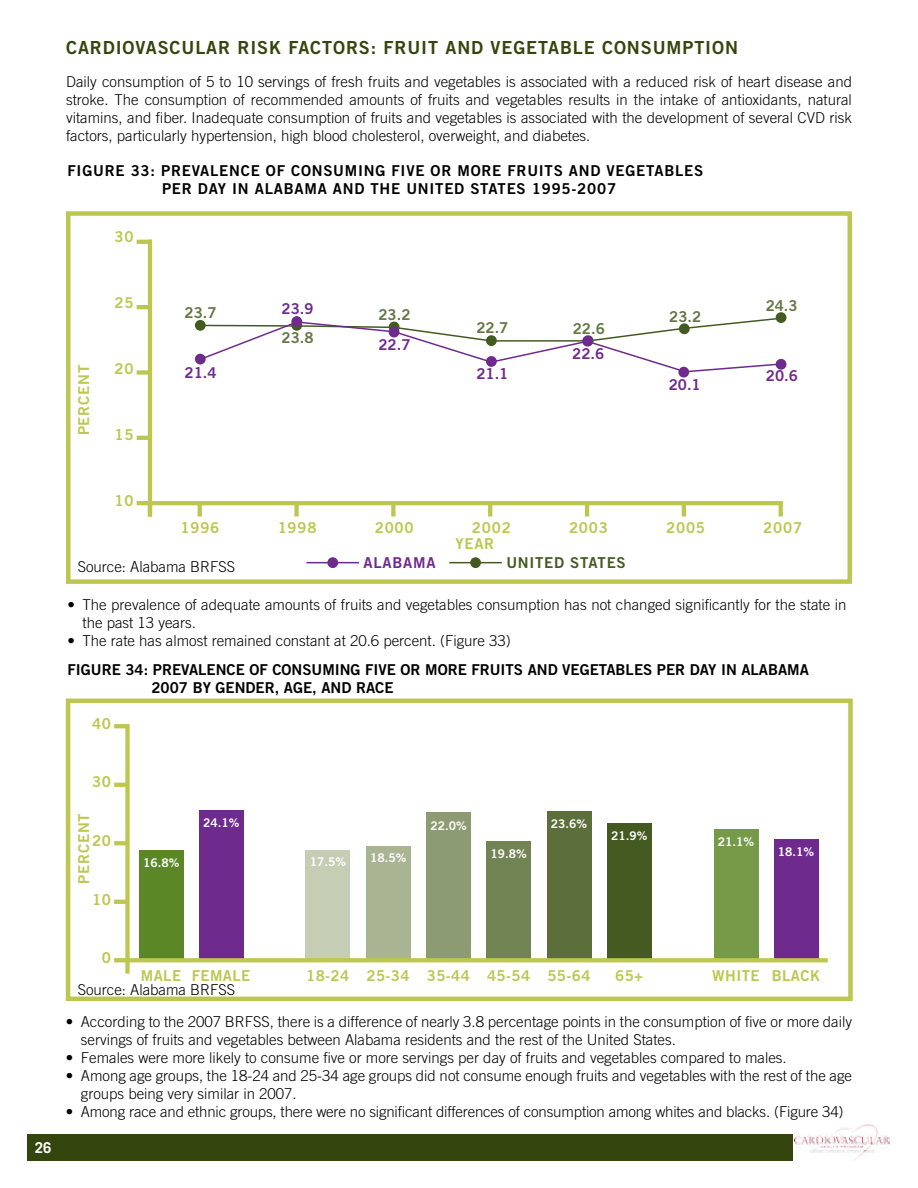
<style>
.page{position:relative;width:918px;height:1188px;background:#fff}
.page>*{position:absolute;margin:0;border:0;box-sizing:border-box;transform-origin:0 0}
.t1{font:18px "Trade Gothic Bold Two";letter-spacing:.05em;color:#34460d}
.t2{font:300 15px/18px "Trade Gothic";color:#000}
.t3{font:15px "Trade Gothic Bold Two";letter-spacing:.05em;color:#bdc750}
.t4{font:15px/18px "Trade Gothic Bold Two";letter-spacing:.05em;color:#000;text-align:center}
.t5{font:15px/18px "Trade Gothic Bold Two";color:#000}
.t6{font:15px "Trade Gothic Bold Two";color:#6e2a8d}
.t7{font:15px "Trade Gothic Bold Two";color:#647643}
.t8{font:15px "Trade Gothic Bold Two";letter-spacing:.05em;color:#455a21}
.t9{font:15px "Trade Gothic Bold Two";letter-spacing:.025em;color:#bdc750}
.t10{font:15px "Trade Gothic Bold Two";letter-spacing:.05em;color:#6e2a8d}
.t11{font:700 15px "Trade Gothic";color:#fff}
.t12{font:12px "Trade Gothic Bold Two";color:#fff}
</style>
<div class="page">
<div style="left:27px;top:1134px;width:766px;height:27px;background:#34460d"></div>
<img style="left:795px;top:1125px;width:95px;height:35px">
<div style="left:195px;top:320px;width:11px;height:11px;background:#455a21;border-radius:50%"></div>
<div style="left:776px;top:312px;width:10px;height:11px;background:#455a21;border-radius:50%"></div>
<div style="left:66px;top:211px;width:786px;height:373px;border:4px solid #bdc750"></div>
<div style="left:195px;top:354px;width:11px;height:10px;background:#6e2a8d;border-radius:50%"></div>
<div style="left:678px;top:367px;width:11px;height:11px;background:#6e2a8d;border-radius:50%"></div>
<div style="left:776px;top:359px;width:10px;height:11px;background:#6e2a8d;border-radius:50%"></div>
<svg style="left:199px;top:317px;width:584px;height:56px"></svg>
<div style="left:66px;top:699px;width:787px;height:302px;border:4px solid #bdc750"></div>
<svg style="left:114px;top:900px;width:11px;height:4px"></svg>
<svg style="left:114px;top:724px;width:11px;height:4px"></svg>
<svg style="left:114px;top:783px;width:11px;height:4px"></svg>
<svg style="left:114px;top:841px;width:11px;height:4px"></svg>
<div style="left:774px;top:839px;width:44px;height:122px;background:#6e2a8d"></div>
<div style="left:714px;top:829px;width:44px;height:131px;background:#779a48"></div>
<div style="left:125px;top:724px;width:5px;height:238px;background:#bdc750"></div>
<svg style="left:114px;top:958px;width:11px;height:4px"></svg>
<div style="left:125px;top:958px;width:5px;height:16px;background:#bdc750"></div>
<div style="left:139px;top:850px;width:44px;height:111px;background:#5c8727"></div>
<div style="left:199px;top:810px;width:44px;height:151px;background:#6e2a8d"></div>
<div style="left:306px;top:850px;width:44px;height:111px;background:#c5cdb5"></div>
<div style="left:366px;top:846px;width:44px;height:115px;background:#a8b492"></div>
<div style="left:426px;top:813px;width:44px;height:148px;background:#8c9b71"></div>
<div style="left:487px;top:841px;width:44px;height:120px;background:#738454"></div>
<div style="left:547px;top:811px;width:44px;height:150px;background:#5c6f3b"></div>
<div style="left:607px;top:823px;width:44px;height:138px;background:#455a21"></div>
<svg style="left:130px;top:958px;width:698px;height:4px;background:#bcc552"></svg>
<hr style="left:137px;top:240px;width:15px;height:4px;background:#bdc750">
<hr style="left:137px;top:305px;width:15px;height:4px;background:#bdc750">
<div style="left:137px;top:370px;width:15px;height:5px;background:#bdc750"></div>
<hr style="left:137px;top:436px;width:15px;height:4px;background:#bdc750">
<hr style="left:148px;top:240px;width:4px;height:265px;background:#bdc750">
<hr style="left:137px;top:501px;width:15px;height:4px;background:#bdc750">
<div style="left:327px;top:557px;width:11px;height:11px;background:#6e2a8d;border-radius:50%"></div>
<hr style="left:307px;top:562px;width:52px;height:1px;background:#6e2a8d">
<div style="left:470px;top:557px;width:11px;height:11px;background:#455a21;border-radius:50%"></div>
<hr style="left:449px;top:562px;width:53px;height:1px;background:#455a21">
<hr style="left:148px;top:501px;width:635px;height:4px;background:#bdc750">
<svg style="left:779px;top:505px;width:4px;height:12px"></svg>
<hr style="left:682px;top:503px;width:4px;height:14px;background:#bdc750">
<hr style="left:585px;top:503px;width:4px;height:14px;background:#bdc750">
<svg style="left:488px;top:505px;width:4px;height:12px"></svg>
<div style="left:391px;top:503px;width:5px;height:14px;background:#bdc750"></div>
<div style="left:294px;top:503px;width:5px;height:14px;background:#bdc750"></div>
<svg style="left:198px;top:505px;width:4px;height:12px"></svg>
<hr style="left:148px;top:501px;width:4px;height:16px;background:#bdc750">
<p class="t1" style="left:66px;top:36px;width:673px">CARDIOVASCULAR RISK FACTORS: FRUIT AND VEGETABLE CONSUMPTION</p>
<p class="t2" style="left:66px;top:73px;width:787px;text-align:justify">Daily consumption of 5 to 10 servings of fresh fruits and vegetables is associated with a reduced risk of heart disease and stroke. The consumption of recommended amounts of fruits and vegetables results in the intake of antioxidants, natural vitamins, and fiber. Inadequate consumption of fruits and vegetables is associated with the development of several CVD risk factors, particularly hypertension, high blood cholesterol, overweight, and diabetes.</p>
<p class="t4" style="left:68px;top:162px;width:637px">FIGURE 33: PREVALENCE OF CONSUMING FIVE OR MORE FRUITS AND VEGETABLES<br>PER DAY IN ALABAMA AND THE UNITED STATES 1995-2007</p>
<p class="t3" style="left:74px;top:435px;width:72px;rotate:-90deg">PERCENT</p>
<p class="t3" style="left:115px;top:228px;width:21px">30</p>
<p class="t3" style="left:115px;top:294px;width:21px">25</p>
<p class="t3" style="left:115px;top:360px;width:21px">20</p>
<p class="t3" style="left:115px;top:426px;width:21px">15</p>
<p class="t7" style="left:185px;top:304px;width:34px">23.7</p>
<p class="t6" style="left:185px;top:363px;width:34px">21.4</p>
<p class="t6" style="left:282px;top:299px;width:34px">23.9</p>
<p class="t7" style="left:282px;top:328px;width:34px">23.8</p>
<p class="t7" style="left:378px;top:306px;width:34px">23.2</p>
<p class="t6" style="left:378px;top:336px;width:34px">22.7</p>
<p class="t7" style="left:476px;top:319px;width:34px">22.7</p>
<p class="t7" style="left:573px;top:319px;width:34px">22.6</p>
<p class="t6" style="left:476px;top:364px;width:34px">21.1</p>
<p class="t6" style="left:572px;top:345px;width:34px">22.6</p>
<p class="t7" style="left:669px;top:307px;width:34px">23.2</p>
<p class="t6" style="left:669px;top:375px;width:34px">20.1</p>
<p class="t7" style="left:766px;top:297px;width:34px">24.3</p>
<p class="t6" style="left:766px;top:367px;width:34px">20.6</p>
<p class="t3" style="left:115px;top:492px;width:21px">10</p>
<p class="t3" style="left:181px;top:518px;width:40px">1996</p>
<p class="t3" style="left:278px;top:518px;width:40px">1998</p>
<p class="t3" style="left:375px;top:518px;width:40px">2000</p>
<p class="t3" style="left:472px;top:518px;width:40px">2002</p>
<p class="t3" style="left:569px;top:518px;width:40px">2003</p>
<p class="t3" style="left:666px;top:518px;width:40px">2005</p>
<p class="t3" style="left:763px;top:518px;width:40px">2007</p>
<p class="t3" style="left:455px;top:535px;width:40px">YEAR</p>
<p class="t2" style="left:78px;top:558px;width:159px">Source: Alabama BR FSS</p>
<p class="t10" style="left:364px;top:553px;width:73px">ALABAMA</p>
<p class="t8" style="left:506px;top:553px;width:121px">UNITED STATES</p>
<p class="t2" style="left:83px;top:596px;width:765px;text-indent:-15px">• The prevalence of adequate amounts of fruits and vegetables consumption has not changed significantly for the state in the past 13 years.</p>
<p class="t2" style="left:68px;top:632px;width:445px">• The rate has almost remained constant at 20.6 percent. (Figure 33)</p>
<p class="t5" style="left:152px;top:660px;width:659px;text-indent:-84px">FIGURE 34: PREVALENCE OF CONSUMING FIVE OR MORE FRUITS AND VEGETABLES PER DAY IN ALABAMA<br>2007 BY GENDER, AGE, AND RACE</p>
<p class="t3" style="left:92px;top:714px;width:21px">40</p>
<p class="t3" style="left:92px;top:773px;width:21px">30</p>
<p class="t3" style="left:74px;top:884px;width:72px;rotate:-90deg">PERCENT</p>
<p class="t3" style="left:92px;top:831px;width:21px">20</p>
<p class="t3" style="left:92px;top:890px;width:21px">10</p>
<p class="t12" style="left:143px;top:856px;width:38px">16.8%</p>
<p class="t12" style="left:203px;top:815px;width:38px">24.1%</p>
<p class="t12" style="left:310px;top:855px;width:38px">17.5%</p>
<p class="t12" style="left:370px;top:851px;width:38px">18.5%</p>
<p class="t12" style="left:430px;top:818px;width:38px">22.0%</p>
<p class="t12" style="left:491px;top:846px;width:38px">19.8%</p>
<p class="t12" style="left:551px;top:816px;width:38px">23.6%</p>
<p class="t12" style="left:611px;top:828px;width:38px">21.9%</p>
<p class="t12" style="left:718px;top:834px;width:38px">21.1%</p>
<p class="t12" style="left:778px;top:844px;width:38px">18.1%</p>
<p class="t11" style="left:35px;top:1139px;width:18px">26</p>
<p class="t3" style="left:102px;top:949px;width:11px">0</p>
<p class="t9" style="left:141px;top:966px;width:111px">MALE FEMALE</p>
<p class="t2" style="left:78px;top:981px;width:159px">Source: Alabama BR FSS</p>
<p class="t3" style="left:366px;top:966px;width:45px">25-34</p>
<p class="t3" style="left:427px;top:966px;width:45px">35-44</p>
<p class="t3" style="left:547px;top:966px;width:45px">55-64</p>
<p class="t3" style="left:615px;top:966px;width:30px">65+</p>
<p class="t3" style="left:306px;top:967px;width:45px">18-24</p>
<p class="t3" style="left:712px;top:966px;width:49px">WHITE</p>
<p class="t3" style="left:487px;top:966px;width:45px">45-54</p>
<p class="t3" style="left:772px;top:966px;width:50px">BLACK</p>
<p class="t2" style="left:81px;top:1012px;width:773px;text-indent:-15px">• According to the 2007 BRFSS, there is a difference of nearly 3.8 percentage points in the consumption of five or more daily servings of fruits and vegetables between Alabama residents and the rest of the U nited States.</p>
<p class="t2" style="left:66px;top:1048px;width:722px">• Females were more likely to consume five or more servings per day of fruits and vegetables compared to males.</p>
<p class="t2" style="left:81px;top:1066px;width:773px;text-indent:-15px">• Among age groups, the 18-24 and 25-34 age groups did not consume enough fruits and vegetables with the rest of the age groups being very similar in 2007.</p>
<p class="t2" style="left:66px;top:1102px;width:779px">• Among race and ethnic groups, there were no significant differences of consumption among whites and blacks. (Figure 34)</p>
</div>
